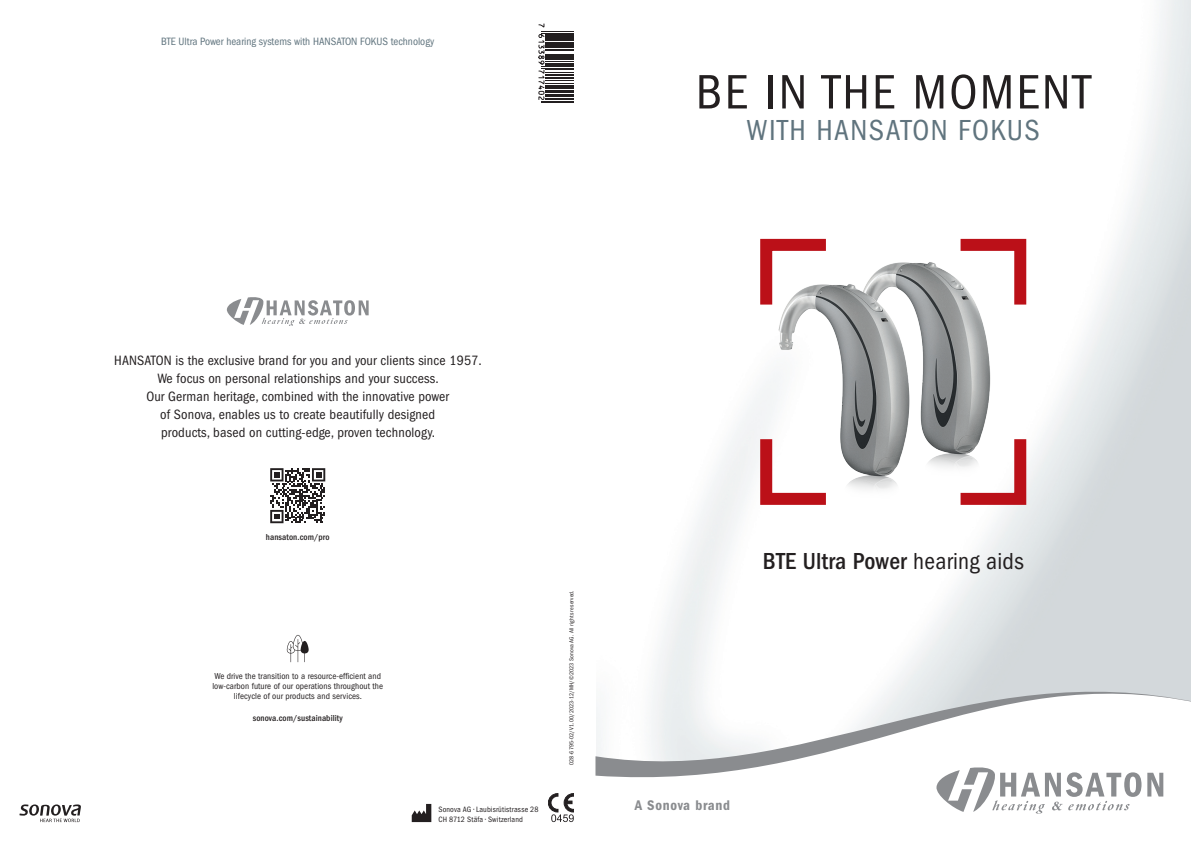
<style>
.page{position:relative;width:1191px;height:842px;background:#fff}
.page>*{position:absolute;margin:0;border:0;box-sizing:border-box;transform-origin:0 0}
.t1{font:condensed 50px "Franklin Gothic LT Pro";letter-spacing:.05em;color:#231f20}
.t2{font:condensed 30px "Franklin Gothic LT Pro";letter-spacing:.05em;color:#60747e}
.t3{font:500 condensed 24px "Franklin Gothic LT Pro";letter-spacing:.01em;color:#231f20}
.t4{font:14.5px "Franklin Gothic LT Pro Dm Cn";letter-spacing:.05em;color:#8a8c8f}
.t5{font:condensed 14px/18px "Franklin Gothic LT Pro";letter-spacing:.01em;color:#231f20;text-align:center}
.t6{font:condensed 11px "Franklin Gothic LT Pro";color:#60747e}
.t7{font:condensed 9px/10px "Franklin Gothic LT Pro";letter-spacing:.01em;color:#231f20;text-align:center}
.t8{font:500 condensed 9px "Franklin Gothic LT Pro";letter-spacing:.01em;color:#231f20}
.t9{font:condensed 8px/10px "Franklin Gothic LT Pro";letter-spacing:.015em;color:#231f20}
.t10{font:condensed 6px "Franklin Gothic LT Pro";letter-spacing:.02em;color:#231f20}
.s1{font-weight:400}
</style>
<div class="page">
<hr style="left:541px;top:101px;width:33px;height:1px;background:#231f20">
<hr style="left:541px;top:102px;width:33px;height:1px;background:#231f20">
<svg style="left:538px;top:23px;width:36px;height:77px"></svg>
<svg style="left:19px;top:804px;width:62px;height:18px"></svg>
<svg style="left:412px;top:804px;width:19px;height:18px"></svg>
<svg style="left:548px;top:793px;width:26px;height:29px"></svg>
<svg style="left:227px;top:297px;width:142px;height:29px"></svg>
<svg style="left:270px;top:468px;width:56px;height:56px"></svg>
<svg style="left:270px;top:468px;width:55px;height:55px"></svg>
<svg style="left:287px;top:635px;width:22px;height:27px"></svg>
<svg style="left:760px;top:238px;width:272px;height:273px"></svg>
<img style="left:823px;top:260px;width:226px;height:226px">
<img style="left:743px;top:283px;width:225px;height:225px">
<svg style="left:595px;top:653px;width:596px;height:140px"></svg>
<svg style="left:936px;top:766px;width:227px;height:48px"></svg>
<p class="t6" style="left:161px;top:35px;width:275px">BTE Ultra Power hearing systems with HANSATON FOKUS technology</p>
<h1 class="t1" style="left:696px;top:64px;width:396px">BE IN THE MOMENT</h1>
<h2 class="t2" style="left:746px;top:114px;width:295px">WITH HANSATON FOKUS</h2>
<p class="t5" style="left:114px;top:352px;width:369px">HANSATON is the exclusive brand for you and your clients since 1957.<br>We focus on personal relationships and your success.<br>Our German heritage, combined with the innovative power<br>of Sonova, enables us to create beautifully designed<br>products, based on cutting-edge, proven technology.</p>
<p class="t8" style="left:266px;top:532px;width:65px">hansaton.com/pro</p>
<p class="t7" style="left:212px;top:671px;width:172px">We drive the transition to a resource-efficient and low-carbon future of our operations throughout the lifecycle of our products and services.</p>
<p class="t8" style="left:253px;top:712px;width:91px">sonova.com/sustainability</p>
<p class="t9" style="left:438px;top:804px;width:101px">Sonova AG • Laubisrütistrasse 28<br>CH 8712 Stäfa • Switzerland</p>
<p class="t10" style="left:568px;top:765px;width:176px;rotate:-90deg">028-6795-02/V1.00/2023-12/MH/©2023 Sonova AG. All rights reserved.</p>
<h3 class="t3" style="left:762px;top:547px;width:262px">BTE Ultra Power <span class="s1">hearing aids</span></h3>
<p class="t4" style="left:634px;top:796px;width:97px">A Sonova brand</p>
</div>
